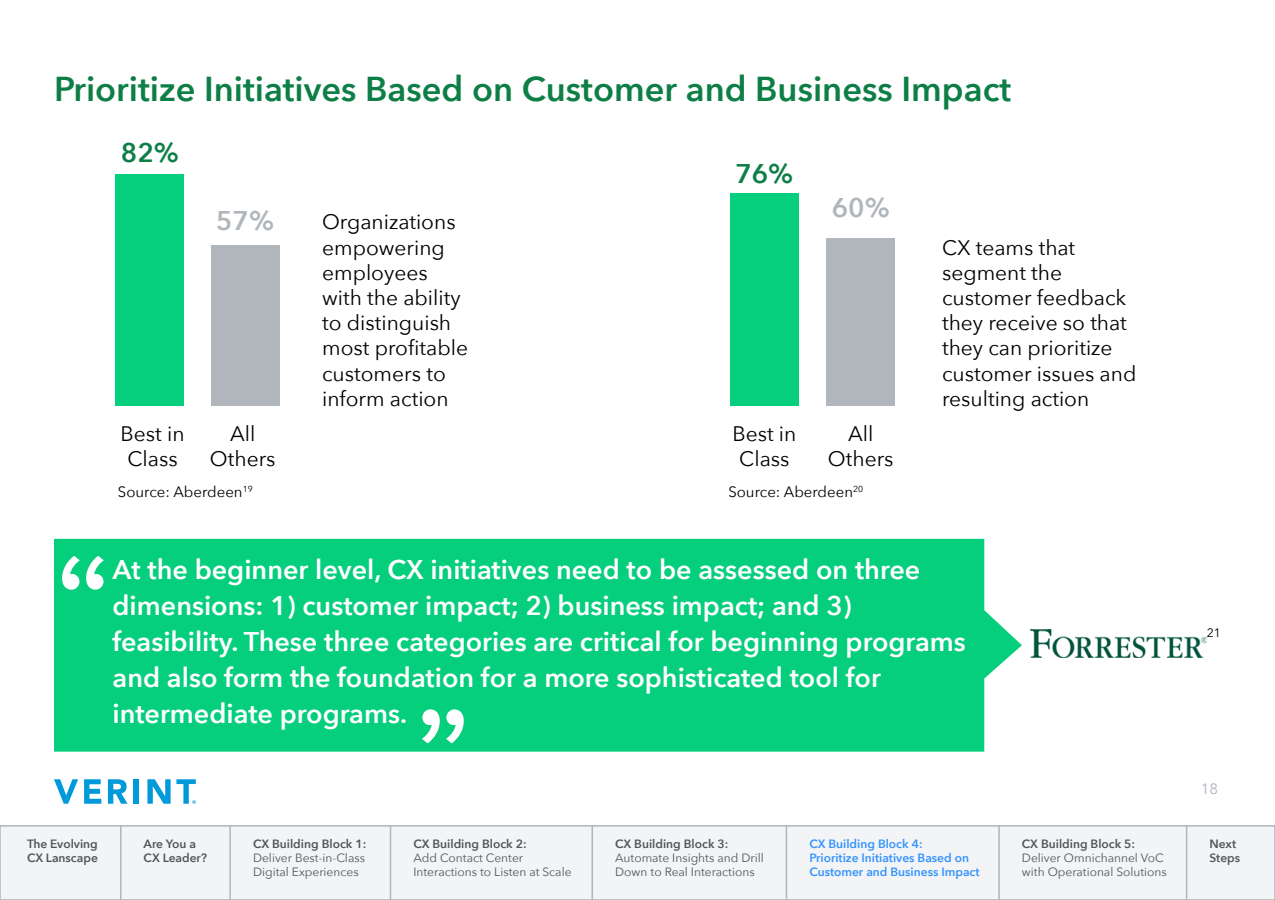
<style>
.page{position:relative;width:1275px;height:900px;background:#fff}
.page>*{position:absolute;margin:0;border:0;box-sizing:border-box;transform-origin:0 0}
.t1{font:150px "Proxima Nova";color:#fff}
.t2{font:600 34.5px "Avenir Next";color:#0d7f46}
.t3{font:600 27px/36px "Avenir Next";color:#fff}
.t4{font:600 27px "Avenir Next";color:#0d7f46}
.t5{font:600 27px "Avenir Next";color:#b0b6bb}
.t6{font:21px/25.2px "Avenir Next";color:#000;text-align:center}
.t7{font:15px "Avenir Next";color:#000}
.t8{font:15px "Avenir Next";color:#b0b6bb}
.t9{font:12.3px "Avenir Next";color:#000}
.t10{font:12px/14.4px "Avenir Next";color:#51555b}
.t11{font:600 12px/14.4px "Avenir Next";color:#51555b}
.t12{font:600 12px/14.4px "Avenir Next";color:#3394ff}
</style>
<div class="page">
<svg style="left:54px;top:779px;width:24px;height:25px"></svg>
<svg style="left:84px;top:779px;width:17px;height:25px"></svg>
<svg style="left:108px;top:779px;width:20px;height:25px"></svg>
<div style="left:134px;top:779px;width:5px;height:25px;background:#009ada"></div>
<svg style="left:147px;top:779px;width:49px;height:25px"></svg>
<div style="left:0;top:826px;width:1275px;height:74px;background:#f3f4f5"></div>
<div style="left:0;top:825px;width:1275px;height:75px;border:2px solid #b0b6bb"></div>
<div style="left:116px;top:174px;width:68px;height:232px;background:#05ce7c"></div>
<div style="left:211px;top:245px;width:68px;height:161px;background:#b0b6bb"></div>
<div style="left:730px;top:193px;width:68px;height:213px;background:#05ce7c"></div>
<div style="left:827px;top:238px;width:68px;height:168px;background:#b0b6bb"></div>
<hr style="left:120px;top:825px;width:2px;height:75px;background:#b0b6bb">
<hr style="left:229px;top:825px;width:2px;height:75px;background:#b0b6bb">
<hr style="left:390px;top:825px;width:1px;height:75px;background:#b0b6bb">
<hr style="left:592px;top:825px;width:1px;height:75px;background:#b0b6bb">
<hr style="left:786px;top:825px;width:1px;height:75px;background:#b0b6bb">
<hr style="left:998px;top:825px;width:2px;height:75px;background:#b0b6bb">
<hr style="left:1186px;top:825px;width:1px;height:75px;background:#b0b6bb">
<div style="left:54px;top:539px;width:968px;height:213px;background:#05ce7c"></div>
<img style="left:1031px;top:629px;width:176px;height:28px">
<p class="t2" style="left:54px;top:59px;width:959px">Prioritize Initiatives Based on Customer and Business Impact</p>
<p class="t4" style="left:121px;top:141px;width:60px">82%</p>
<p class="t4" style="left:735px;top:162px;width:60px">76%</p>
<p class="t5" style="left:216px;top:209px;width:60px">57%</p>
<p class="t6" style="left:322px;top:211px;width:147px;text-align:left">Organizations empowering employees with the ability to distinguish most profitable customers to inform action</p>
<p class="t5" style="left:832px;top:196px;width:60px">60%</p>
<p class="t6" style="left:942px;top:236px;width:196px;text-align:left">CX teams that segment the customer feedback they receive so that they can prioritize customer issues and resulting action</p>
<p class="t6" style="left:121px;top:423px;width:66px">Best in<br>Class</p>
<p class="t6" style="left:210px;top:423px;width:67px">All<br>Others</p>
<p class="t6" style="left:732px;top:423px;width:66px">Best in<br>Class</p>
<p class="t6" style="left:828px;top:423px;width:67px">All<br>Others</p>
<p class="t7" style="left:118px;top:486px;width:136px">Source: Aberdeen<sup>19</sup></p>
<p class="t7" style="left:728px;top:486px;width:136px">Source: Aberdeen<sup>20</sup></p>
<h1 class="t1" style="left:54px;top:545px;width:60px">“</h1>
<p class="t3" style="left:112px;top:554px;width:855px">At the beginner level, CX initiatives need to be assessed on three dimensions: 1) customer impact; 2) business impact; and 3) feasibility. These three categories are critical for beginning programs and also form the foundation for a more sophisticated tool for intermediate programs.</p>
<h1 class="t1" style="left:413px;top:698px;width:60px">”</h1>
<p class="t11" style="left:27px;top:837px;width:72px">The Evolving<br>CX Lanscape</p>
<p class="t11" style="left:144px;top:837px;width:65px">Are You a<br>CX Leader?</p>
<p class="t11" style="left:253px;top:837px;width:115px">CX Building Block 1:</p>
<p class="t10" style="left:253px;top:852px;width:114px">Deliver Best-in-Class<br>Digital Experiences</p>
<p class="t11" style="left:413px;top:837px;width:115px">CX Building Block 2:</p>
<p class="t10" style="left:413px;top:852px;width:160px">Add Contact Center<br>Interactions to Listen at Scale</p>
<p class="t11" style="left:615px;top:837px;width:115px">CX Building Block 3:</p>
<p class="t10" style="left:615px;top:852px;width:150px">Automate Insights and Drill<br>Down to Real Interactions</p>
<p class="t12" style="left:809px;top:837px;width:172px">CX Building Block 4:<br>Prioritize Initiatives Based on<br>Customer and Business Impact</p>
<p class="t11" style="left:1022px;top:837px;width:115px">CX Building Block 5:</p>
<p class="t10" style="left:1022px;top:852px;width:146px">Deliver Omnichannel VoC with Operational Solutions</p>
<p class="t9" style="left:1207px;top:628px;width:16px">21</p>
<p class="t8" style="left:1201px;top:783px;width:19px">18</p>
<p class="t11" style="left:1210px;top:837px;width:32px">Next<br>Steps</p>
</div>
